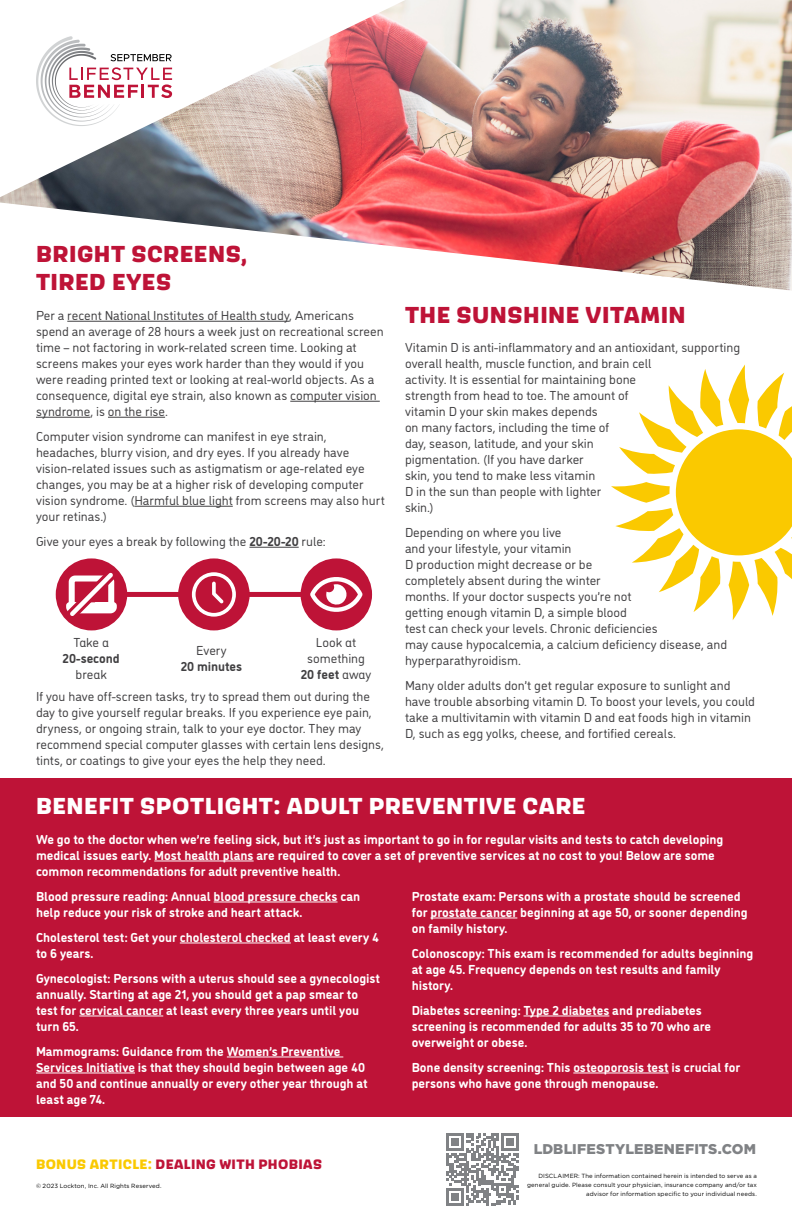
<style>
.page{position:relative;width:792px;height:1224px;background:#fff}
.page>*{position:absolute;margin:0;border:0;box-sizing:border-box;transform-origin:0 0}
.HEADLINE{font:800 24px/28.8px "Scarlet";letter-spacing:.02em;color:#be1337}
.HEADLINE-2{font:800 24px "Scarlet";letter-spacing:.02em;color:#fff}
.HEADLINE-3{font:800 14.1px "Scarlet";letter-spacing:.025em;color:#be1337}
.t1{font:900 14.1px "Gotham";letter-spacing:.01em;color:#808285}
.BODY{font:13px/16px "DI Nosaur";color:#414042}
.BODY-2{font:700 13px/16px "DI Nosaur";letter-spacing:-.005em;color:#fff}
.BODY-3{font:700 13px/16px "DI Nosaur";letter-spacing:-.005em;color:#414042;text-align:center}
.t2{font:6px/9px "Gotham";letter-spacing:.015em;color:#000;text-align:right}
.s1{font-weight:700}
.s2{font-weight:400}
.s3{color:#fac900}
</style>
<div class="page">
<div style="left:0;top:778px;width:792px;height:339px;background:#be1337"></div>
<svg style="left:446px;top:1133px;width:72px;height:72px"></svg>
<div style="left:91px;top:592px;width:245px;height:5px;background:#be1337"></div>
<img style="left:0;top:0;width:792px;height:291px">
<img style="left:0;top:0;width:405px;height:197px">
<hr style="left:67px;top:321px;width:222px;height:1px;background:#414042">
<hr style="left:290px;top:401px;width:90px;height:1px;background:#414042">
<hr style="left:36px;top:417px;width:54px;height:1px;background:#414042">
<hr style="left:108px;top:417px;width:57px;height:1px;background:#414042">
<hr style="left:134px;top:506px;width:99px;height:1px;background:#414042">
<hr style="left:249px;top:547px;width:50px;height:1px;background:#414042">
<hr style="left:154px;top:861px;width:100px;height:1px;background:#fff">
<hr style="left:214px;top:902px;width:124px;height:1px;background:#fff">
<hr style="left:180px;top:943px;width:111px;height:1px;background:#fff">
<hr style="left:79px;top:1016px;width:84px;height:1px;background:#fff">
<hr style="left:227px;top:1057px;width:116px;height:1px;background:#fff">
<hr style="left:36px;top:1073px;width:99px;height:1px;background:#fff">
<hr style="left:430px;top:918px;width:87px;height:1px;background:#fff">
<hr style="left:524px;top:1016px;width:85px;height:1px;background:#fff">
<hr style="left:573px;top:1073px;width:96px;height:1px;background:#fff">
<svg style="left:36px;top:36px;width:136px;height:90px"></svg>
<svg style="left:611px;top:365px;width:181px;height:255px"></svg>
<div style="left:301px;top:558px;width:71px;height:72px;background:#be1337;border-radius:50%"></div>
<svg style="left:310px;top:577px;width:53px;height:35px"></svg>
<div style="left:178px;top:558px;width:72px;height:72px;background:#be1337;border-radius:50%"></div>
<svg style="left:192px;top:572px;width:44px;height:45px"></svg>
<div style="left:56px;top:558px;width:71px;height:72px;background:#be1337;border-radius:50%"></div>
<svg style="left:63px;top:567px;width:57px;height:55px"></svg>
<p class="HEADLINE" style="left:36px;top:238px;width:213px">BRIGHT SCREENS,<br>TIRED EYES</p>
<p class="BODY" style="left:36px;top:307px;width:349px">Per a recent National Institutes of Health study, Americans spend an average of 28 hours a week just on recreational screen time – not factoring in work-related screen time. Looking at screens makes your eyes work harder than they would if you were reading printed text or looking at real-world objects. As a consequence, digital eye strain, also known as computer vision syndrome, is on the rise.</p>
<p class="BODY" style="left:36px;top:428px;width:350px">Computer vision syndrome can manifest in eye strain, headaches, blurry vision, and dry eyes. If you already have vision-related issues such as astigmatism or age-related eye changes, you may be at a higher risk of developing computer vision syndrome. (Harmful blue light from screens may also hurt your retinas.)</p>
<p class="BODY" style="left:36px;top:533px;width:291px">Give your eyes a break by following the <span class="s1">20-20-20</span> rule:</p>
<p class="BODY" style="left:63px;top:634px;width:59px;text-align:center">Take a<br><span class="s1">20-second </span>break</p>
<p class="BODY-3" style="left:181px;top:641px;width:63px"><span class="s2">Every<br></span>20 minutes</p>
<p class="BODY" style="left:301px;top:634px;width:72px;text-align:center">Look at something<br><span class="s1">20 feet</span> away</p>
<p class="BODY" style="left:36px;top:688px;width:350px">If you have off-screen tasks, try to spread them out during the day to give yourself regular breaks. If you experience eye pain, dryness, or ongoing strain, talk to your eye doctor. They may recommend special computer glasses with certain lens designs, tints, or coatings to give your eyes the help they need.</p>
<p class="HEADLINE" style="left:405px;top:299px;width:282px">THE SUNSHINE VITAMIN</p>
<p class="BODY" style="left:405px;top:339px;width:337px">Vitamin D is anti-inflammatory and an antioxidant, supporting overall health, muscle function, and brain cell<br>activity. It is essential for maintaining bone<br>strength from head to toe. The amount of<br>vitamin D your skin makes depends<br>on many factors, including the time of<br>day, season, latitude, and your skin<br>pigmentation. (If you have darker<br>skin, you tend to make less vitamin<br>D in the sun than people with lighter<br>skin.)</p>
<p class="BODY" style="left:405px;top:524px;width:324px">Depending on where you live<br>and your lifestyle, your vitamin<br>D production might decrease or be<br>completely absent during the winter<br>months. If your doctor suspects you’re not<br>getting enough vitamin D, a simple blood<br>test can check your levels. Chronic deficiencies<br>may cause hypocalcemia, a calcium deficiency disease, and hyperparathyroidism.</p>
<p class="BODY" style="left:405px;top:677px;width:352px">Many older adults don’t get regular exposure to sunlight and have trouble absorbing vitamin D. To boost your levels, you could take a multivitamin with vitamin D and eat foods high in vitamin D, such as egg yolks, cheese, and fortified cereals.</p>
<p class="HEADLINE-2" style="left:36px;top:789px;width:551px">BENEFIT SPOTLIGHT: ADULT PREVENTIVE CARE</p>
<p class="BODY-2" style="left:36px;top:830px;width:689px">We go to the doctor when we’re feeling sick, but it’s just as important to go in for regular visits and tests to catch developing medical issues early. Most health plans are required to cover a set of preventive services at no cost to you! Below are some common recommendations for adult preventive health.</p>
<p class="BODY-2" style="left:36px;top:887px;width:326px">Blood pressure reading: Annual blood pressure checks can help reduce your risk of stroke and heart attack.</p>
<p class="BODY-2" style="left:36px;top:928px;width:345px">Cholesterol test: Get your cholesterol checked at least every 4 to 6 years.</p>
<p class="BODY-2" style="left:36px;top:969px;width:346px">Gynecologist: Persons with a uterus should see a gynecologist annually. Starting at age 21, you should get a pap smear to test for cervical cancer at least every three years until you turn 65.</p>
<p class="BODY-2" style="left:36px;top:1042px;width:333px">Mammograms: Guidance from the Women’s Preventive Services Initiative is that they should begin between age 40 and 50 and continue annually or every other year through at least age 74.</p>
<p class="BODY-2" style="left:412px;top:887px;width:338px">Prostate exam: Persons with a prostate should be screened for prostate cancer beginning at age 50, or sooner depending on family history.</p>
<p class="BODY-2" style="left:412px;top:944px;width:343px">Colonoscopy: This exam is recommended for adults beginning at age 45. Frequency depends on test results and family history.</p>
<p class="BODY-2" style="left:412px;top:1001px;width:301px">Diabetes screening: Type 2 diabetes and prediabetes screening is recommended for adults 35 to 70 who are overweight or obese.</p>
<p class="BODY-2" style="left:412px;top:1058px;width:330px">Bone density screening: This osteoporosis test is crucial for persons who have gone through menopause.</p>
<p class="HEADLINE-3" style="left:36px;top:1154px;width:288px"><span class="s3">BONUS ARTICLE:</span> DEALING WITH PHOBIAS</p>
<p class="t2" style="left:36px;top:1181px;width:127px">© 2023 Lockton, Inc. All Rights Reserved.</p>
<p class="t1" style="left:534px;top:1139px;width:224px">LDBLIFESTYLEBENEFITS.COM</p>
<p class="t2" style="left:527px;top:1171px;width:231px">DISCLAIMER: The information contained herein is intended to serve as a general guide. Please consult your physician, insurance company and/or tax advisor for information specific to your individual needs.</p>
</div>
